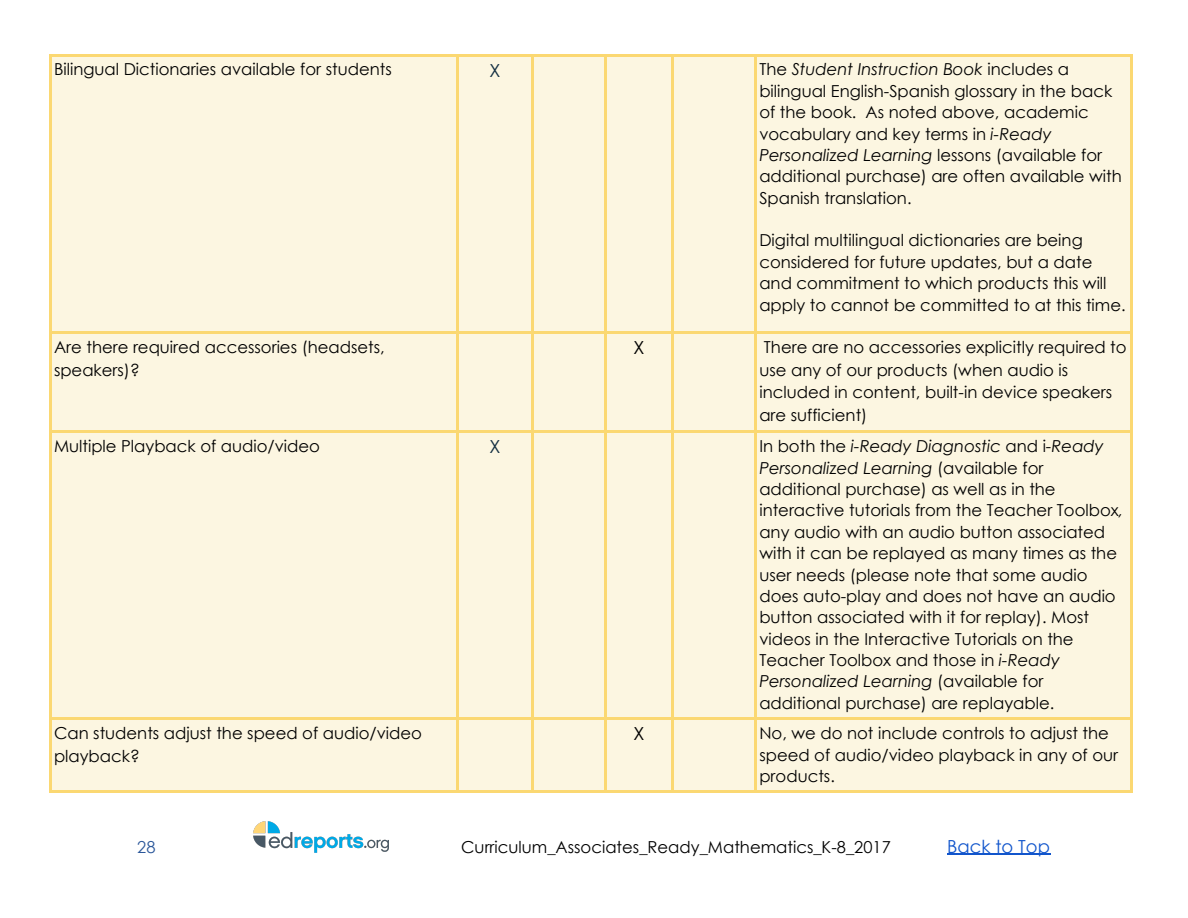
<style>
.page{position:relative;width:1188px;height:918px;background:#fff}
.page>*{position:absolute;margin:0;border:0;box-sizing:border-box;transform-origin:0 0}
.t1{font:18px "Century Gothic";color:#15c}
.t2{font:18px "Century Gothic";color:#132f42}
.t3{font:18px "Century Gothic";color:#000}
.t4{font:16.5px/21.3px "Century Gothic";color:#000}
.t5{font:16.5px "Century Gothic";color:#2b579a}
.s1{font-style:italic}
</style>
<div class="page">
<div style="left:51px;top:55px;width:407px;height:278px;background:#fcf6e1"></div>
<div style="left:458px;top:55px;width:74px;height:278px;background:#fcf6e1"></div>
<div style="left:532px;top:55px;width:73px;height:278px;background:#fcf6e1"></div>
<div style="left:605px;top:55px;width:68px;height:278px;background:#fcf6e1"></div>
<div style="left:673px;top:55px;width:83px;height:278px;background:#fcf6e1"></div>
<div style="left:756px;top:55px;width:376px;height:278px;background:#fcf6e1"></div>
<div style="left:51px;top:333px;width:407px;height:99px;background:#fcf6e1"></div>
<div style="left:458px;top:333px;width:74px;height:99px;background:#fcf6e1"></div>
<div style="left:532px;top:333px;width:73px;height:99px;background:#fcf6e1"></div>
<div style="left:605px;top:333px;width:68px;height:99px;background:#fcf6e1"></div>
<div style="left:673px;top:333px;width:83px;height:99px;background:#fcf6e1"></div>
<div style="left:756px;top:333px;width:376px;height:99px;background:#fcf6e1"></div>
<div style="left:51px;top:432px;width:407px;height:287px;background:#fcf6e1"></div>
<div style="left:458px;top:432px;width:74px;height:287px;background:#fcf6e1"></div>
<div style="left:532px;top:432px;width:73px;height:287px;background:#fcf6e1"></div>
<div style="left:605px;top:432px;width:68px;height:287px;background:#fcf6e1"></div>
<div style="left:673px;top:432px;width:83px;height:287px;background:#fcf6e1"></div>
<div style="left:756px;top:432px;width:376px;height:287px;background:#fcf6e1"></div>
<div style="left:51px;top:719px;width:407px;height:73px;background:#fcf6e1"></div>
<div style="left:458px;top:719px;width:74px;height:73px;background:#fcf6e1"></div>
<div style="left:532px;top:719px;width:73px;height:73px;background:#fcf6e1"></div>
<div style="left:605px;top:719px;width:68px;height:73px;background:#fcf6e1"></div>
<div style="left:673px;top:719px;width:83px;height:73px;background:#fcf6e1"></div>
<div style="left:756px;top:719px;width:376px;height:73px;background:#fcf6e1"></div>
<hr style="left:755px;top:791px;width:378px;height:2px;background:#fbd872">
<hr style="left:1131px;top:718px;width:2px;height:75px;background:#fbd872">
<hr style="left:672px;top:791px;width:85px;height:2px;background:#fbd872">
<hr style="left:755px;top:718px;width:2px;height:75px;background:#fbd872">
<hr style="left:604px;top:791px;width:70px;height:2px;background:#fbd872">
<hr style="left:672px;top:718px;width:2px;height:75px;background:#fbd872">
<hr style="left:531px;top:791px;width:75px;height:2px;background:#fbd872">
<hr style="left:604px;top:718px;width:2px;height:75px;background:#fbd872">
<hr style="left:457px;top:791px;width:76px;height:2px;background:#fbd872">
<hr style="left:531px;top:718px;width:2px;height:75px;background:#fbd872">
<hr style="left:50px;top:791px;width:409px;height:2px;background:#fbd872">
<hr style="left:50px;top:718px;width:2px;height:75px;background:#fbd872">
<hr style="left:457px;top:718px;width:2px;height:75px;background:#fbd872">
<hr style="left:755px;top:718px;width:378px;height:2px;background:#fbd872">
<hr style="left:1131px;top:431px;width:2px;height:289px;background:#fbd872">
<hr style="left:672px;top:718px;width:85px;height:2px;background:#fbd872">
<hr style="left:755px;top:431px;width:2px;height:289px;background:#fbd872">
<hr style="left:604px;top:718px;width:70px;height:2px;background:#fbd872">
<hr style="left:672px;top:431px;width:2px;height:289px;background:#fbd872">
<hr style="left:531px;top:718px;width:75px;height:2px;background:#fbd872">
<hr style="left:604px;top:431px;width:2px;height:289px;background:#fbd872">
<hr style="left:457px;top:718px;width:76px;height:2px;background:#fbd872">
<hr style="left:531px;top:431px;width:2px;height:289px;background:#fbd872">
<hr style="left:50px;top:718px;width:409px;height:2px;background:#fbd872">
<hr style="left:50px;top:431px;width:2px;height:289px;background:#fbd872">
<hr style="left:457px;top:431px;width:2px;height:289px;background:#fbd872">
<hr style="left:755px;top:431px;width:378px;height:2px;background:#fbd872">
<hr style="left:1131px;top:332px;width:2px;height:101px;background:#fbd872">
<hr style="left:672px;top:431px;width:85px;height:2px;background:#fbd872">
<hr style="left:755px;top:332px;width:2px;height:101px;background:#fbd872">
<hr style="left:604px;top:431px;width:70px;height:2px;background:#fbd872">
<hr style="left:672px;top:332px;width:2px;height:101px;background:#fbd872">
<hr style="left:531px;top:431px;width:75px;height:2px;background:#fbd872">
<hr style="left:604px;top:332px;width:2px;height:101px;background:#fbd872">
<hr style="left:457px;top:431px;width:76px;height:2px;background:#fbd872">
<hr style="left:531px;top:332px;width:2px;height:101px;background:#fbd872">
<hr style="left:50px;top:431px;width:409px;height:2px;background:#fbd872">
<hr style="left:50px;top:332px;width:2px;height:101px;background:#fbd872">
<hr style="left:457px;top:332px;width:2px;height:101px;background:#fbd872">
<hr style="left:755px;top:54px;width:378px;height:2px;background:#fbd872">
<hr style="left:755px;top:332px;width:378px;height:2px;background:#fbd872">
<hr style="left:1131px;top:54px;width:2px;height:280px;background:#fbd872">
<hr style="left:672px;top:54px;width:85px;height:2px;background:#fbd872">
<hr style="left:672px;top:332px;width:85px;height:2px;background:#fbd872">
<hr style="left:755px;top:54px;width:2px;height:280px;background:#fbd872">
<hr style="left:604px;top:54px;width:70px;height:2px;background:#fbd872">
<hr style="left:604px;top:332px;width:70px;height:2px;background:#fbd872">
<hr style="left:672px;top:54px;width:2px;height:280px;background:#fbd872">
<hr style="left:531px;top:54px;width:75px;height:2px;background:#fbd872">
<hr style="left:531px;top:332px;width:75px;height:2px;background:#fbd872">
<hr style="left:604px;top:54px;width:2px;height:280px;background:#fbd872">
<hr style="left:457px;top:54px;width:76px;height:2px;background:#fbd872">
<hr style="left:457px;top:332px;width:76px;height:2px;background:#fbd872">
<hr style="left:531px;top:54px;width:2px;height:280px;background:#fbd872">
<hr style="left:50px;top:54px;width:409px;height:2px;background:#fbd872">
<hr style="left:50px;top:332px;width:409px;height:2px;background:#fbd872">
<hr style="left:50px;top:54px;width:2px;height:280px;background:#fbd872">
<hr style="left:457px;top:54px;width:2px;height:280px;background:#fbd872">
<img style="left:253px;top:821px;width:136px;height:32px">
<hr style="left:947px;top:854px;width:104px;height:1px;background:#15c">
<p class="t4" style="left:54px;top:58px;width:339px">Bilingual Dictionaries available for students</p>
<p class="t2" style="left:489px;top:56px;width:12px">X</p>
<p class="t4" style="left:759px;top:58px;width:364px">The <span class="s1">Student Instruction Book</span> includes a bilingual English-Spanish glossary in the back of the book. As noted above, academic vocabulary and key terms in <span class="s1">i-Ready Personalized Learning</span> lessons (available for additional purchase) are often available with Spanish translation.</p>
<p class="t4" style="left:759px;top:229px;width:368px">Digital multilingual dictionaries are being considered for future updates, but a date and commitment to which products this will apply to cannot be committed to at this time.</p>
<p class="t4" style="left:54px;top:335px;width:332px;line-height:22.5px">Are there required accessories (headsets, speakers)?</p>
<p class="t3" style="left:633px;top:334px;width:12px">X</p>
<p class="t4" style="left:759px;top:335px;width:369px;line-height:22.5px">There are no accessories explicitly required to use any of our products (when audio is included in content, built-in device speakers are sufficient)</p>
<p class="t4" style="left:54px;top:435px;width:268px">Multiple Playback of audio/video</p>
<p class="t2" style="left:489px;top:433px;width:12px">X</p>
<p class="t4" style="left:759px;top:435px;width:365px">In both the <span class="s1">i-Ready Diagnostic</span> and i<span class="s1">-Ready Personalized Learning</span> (available for additional purchase) as well as in the interactive tutorials from the Teacher Toolbox<span class="s1">, </span>any audio with an audio button associated with it can be replayed as many times as the user needs (please note that some audio does auto-play and does not have an audio button associated with it for replay). Most videos in the Interactive Tutorials on the Teacher Toolbox and those in <span class="s1">i-Ready Personalized Learning</span> (available for additional purchase) are replayable.</p>
<p class="t4" style="left:54px;top:721px;width:369px;line-height:22.5px">Can students adjust the speed of audio/video playback?</p>
<p class="t3" style="left:633px;top:720px;width:12px">X</p>
<p class="t4" style="left:759px;top:722px;width:360px">No, we do not include controls to adjust the speed of audio/video playback in any of our products.</p>
<p class="t5" style="left:137px;top:834px;width:20px">28</p>
<p class="t4" style="left:461px;top:835px;width:431px">Curriculum_Associates_Ready_Mathematics_K-8_2017</p>
<p class="t1" style="left:947px;top:833px;width:104px">Back to Top</p>
</div>
